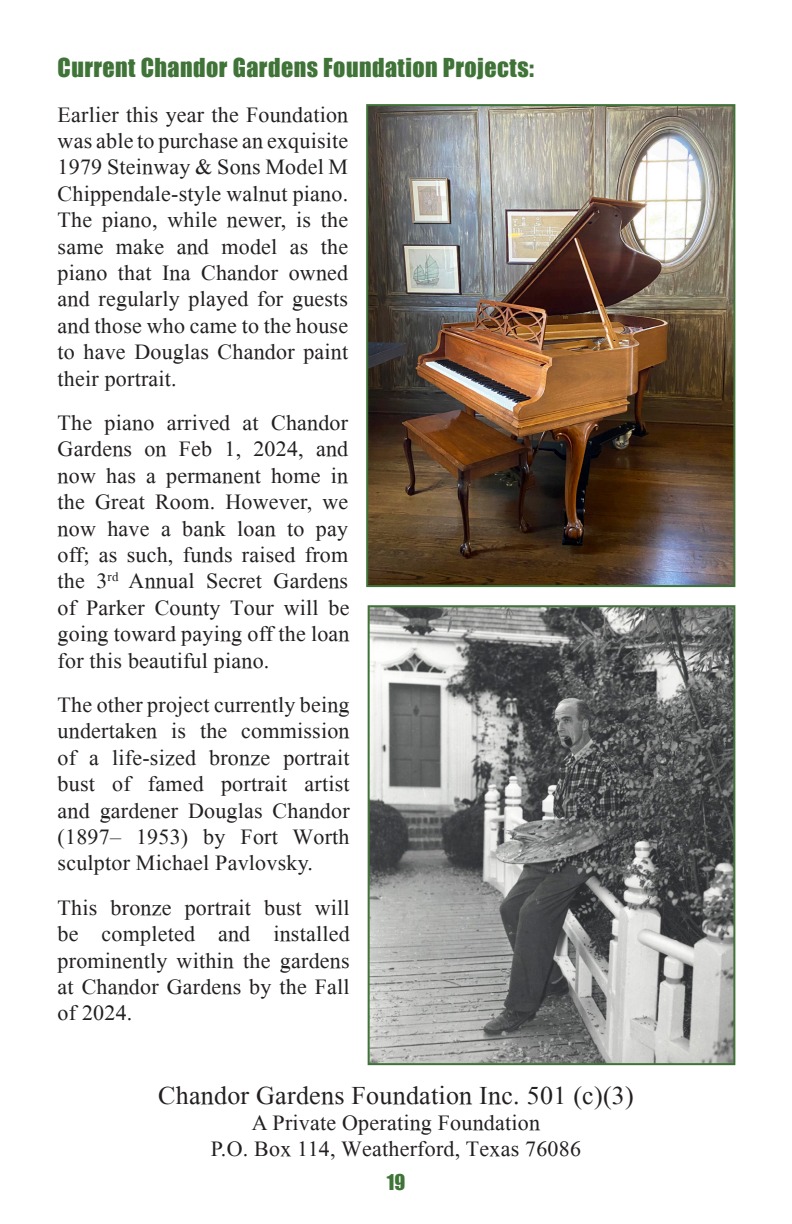
<style>
.page{position:relative;width:792px;height:1224px;background:#fff}
.page>*{position:absolute;margin:0;border:0;box-sizing:border-box;transform-origin:0 0}
.t1{font:26px "Mongolian Baiti";letter-spacing:.01em;color:#231f20}
.t2{font:24px "Impact";letter-spacing:.02em;color:#3f7337}
.t3{font:22px/26.4px "Mongolian Baiti";letter-spacing:.01em;color:#231f20;text-align:justify}
.t4{font:20px "Impact";color:#3f7337}
</style>
<div class="page">
<img style="left:369px;top:107px;width:363px;height:477px">
<div style="left:366px;top:104px;width:369px;height:483px;border:2px solid #3f7236"></div>
<img style="left:371px;top:608px;width:361px;height:454px">
<div style="left:368px;top:605px;width:367px;height:460px;border:2px solid #3f7236"></div>
<p class="t2" style="left:58px;top:49px;width:478px">Current Chandor Gardens Foundation Projects:</p>
<p class="t3" style="left:58px;top:101px;width:292px">Earlier this year the Foundation was able to purchase an exquisite 1979 Steinway &amp; Sons Model M Chippendale-style walnut piano.<br>The piano, while newer, is the same make and model as the piano that Ina Chandor owned and regularly played for guests and those who came to the house to have Douglas Chandor paint their portrait.</p>
<p class="t3" style="left:58px;top:410px;width:294px">The piano arrived at Chandor Gardens on Feb 1, 2024, and now has a permanent home in the Great Room. However, we now have a bank loan to pay off; as such, funds raised from the 3<sup>rd</sup> Annual Secret Gardens of Parker County Tour will be going toward paying off the loan for this beautiful piano.</p>
<p class="t3" style="left:58px;top:692px;width:294px">The other project currently being undertaken is the commission of a life-sized bronze portrait bust of famed portrait artist and gardener Douglas Chandor (1897– 1953) by Fort Worth sculptor Michael Pavlovsky.</p>
<p class="t3" style="left:58px;top:894px;width:294px">This bronze portrait bust will be completed and installed prominently within the gardens at Chandor Gardens by the Fall of 2024.</p>
<p class="t1" style="left:158px;top:1081px;width:477px">Chandor Gardens Foundation Inc. 501 (c)(3)</p>
<p class="t3" style="left:252px;top:1110px;width:290px">A Private Operating Foundation</p>
<p class="t3" style="left:211px;top:1136px;width:372px">P.O. Box 114, Weatherford, Texas 76086</p>
<p class="t4" style="left:387px;top:1167px;width:20px">19</p>
</div>
